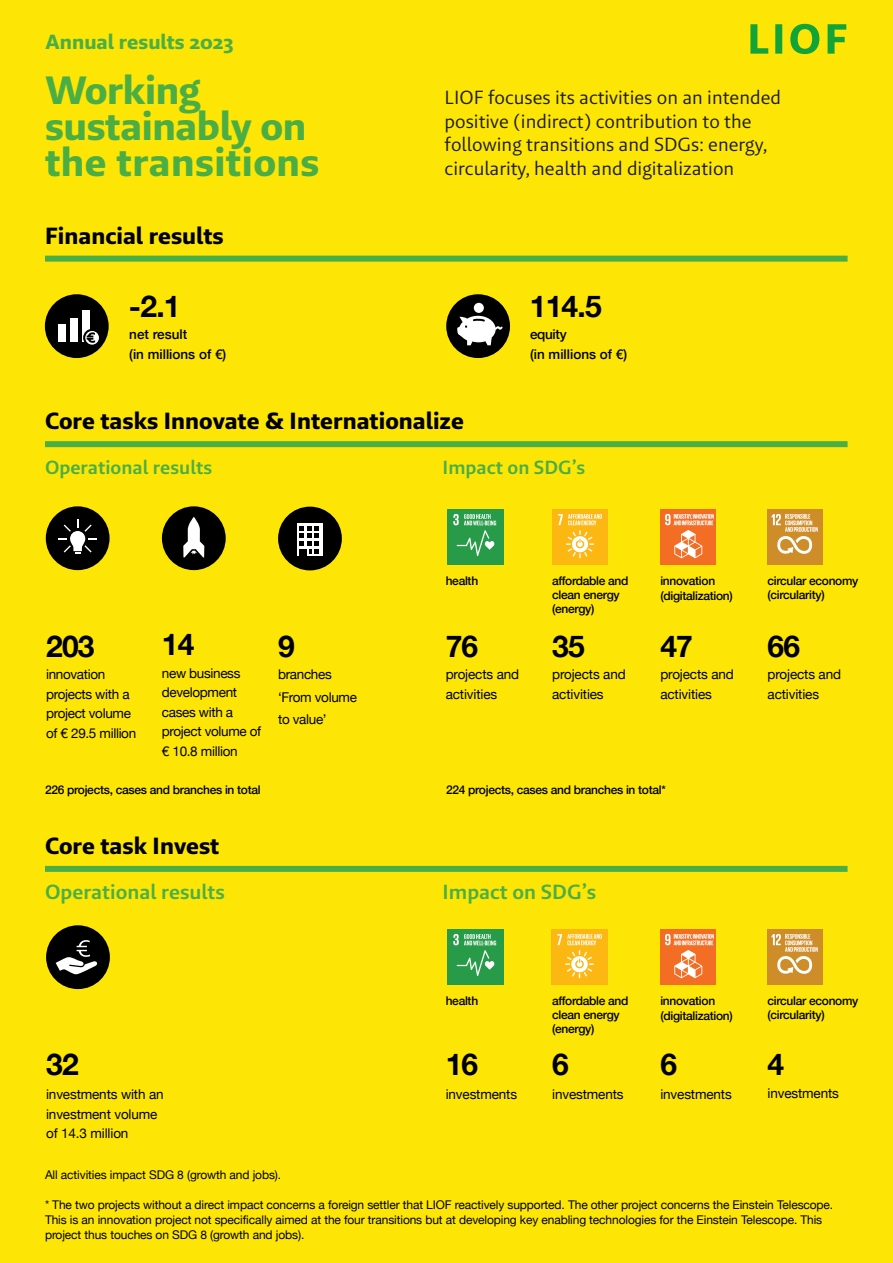
<style>
.page{position:relative;width:893px;height:1263px;background:#fde606}
.page>*{position:absolute;margin:0;border:0;box-sizing:border-box;transform-origin:0 0}
.t1{font:700 40.5px/36px "Brando Sans";letter-spacing:-.01em;color:#4bae45}
.t2{font:700 30px "Helvetica Neue";letter-spacing:-.025em;color:#000}
.t3{font:700 24px "Brando Sans";color:#000}
.t4{font:600 21px "Brando Sans";color:#4bae45}
.t5{font:700 21px "Brando Sans";color:#4bae45}
.t6{font:19.5px/23.4px "Brando Sans";color:#1d1d1b}
.t7{font:600 19.5px "Brando Sans";color:#4bae45}
.t8{font:13.5px/19.5px "Helvetica Neue";letter-spacing:-.01em;color:#000}
.t9{font:500 13.5px/19.5px "Helvetica Neue";color:#000}
.t10{font:12px/15px "Helvetica Neue";letter-spacing:-.01em;color:#000}
.t11{font:500 12px/14.4px "Helvetica Neue";letter-spacing:-.025em;color:#000}
</style>
<div class="page">
<div style="left:45px;top:256px;width:803px;height:6px;background:#4bae45"></div>
<div style="left:45px;top:441px;width:803px;height:6px;background:#4bae45"></div>
<div style="left:45px;top:866px;width:803px;height:6px;background:#4bae45"></div>
<svg style="left:750px;top:24px;width:96px;height:30px"></svg>
<div style="left:45px;top:294px;width:64px;height:64px;background:#000;border-radius:50%"></div>
<div style="left:58px;top:325px;width:8px;height:17px;background:#fff"></div>
<div style="left:82px;top:310px;width:8px;height:32px;background:#fff"></div>
<div style="left:70px;top:318px;width:8px;height:24px;background:#fff"></div>
<svg style="left:83px;top:329px;width:16px;height:16px"></svg>
<div style="left:446px;top:294px;width:64px;height:64px;background:#000;border-radius:50%"></div>
<div style="left:474px;top:303px;width:10px;height:10px;background:#fff;border-radius:50%"></div>
<svg style="left:457px;top:316px;width:46px;height:29px"></svg>
<div style="left:46px;top:925px;width:64px;height:64px;background:#000;border-radius:50%"></div>
<svg style="left:56px;top:940px;width:41px;height:34px"></svg>
<div style="left:278px;top:507px;width:64px;height:63px;background:#000;border-radius:50%"></div>
<div style="left:297px;top:523px;width:25px;height:32px;background:#fff"></div>
<div style="left:299px;top:549px;width:8px;height:6px;background:#000"></div>
<svg style="left:299px;top:526px;width:20px;height:28px"></svg>
<div style="left:162px;top:506px;width:64px;height:64px;background:#000;border-radius:50%"></div>
<svg style="left:183px;top:517px;width:21px;height:40px"></svg>
<div style="left:46px;top:506px;width:64px;height:64px;background:#000;border-radius:50%"></div>
<svg style="left:59px;top:519px;width:38px;height:35px"></svg>
<img style="left:448px;top:929px;width:55px;height:55px">
<img style="left:552px;top:929px;width:55px;height:55px">
<img style="left:660px;top:929px;width:56px;height:55px">
<img style="left:767px;top:929px;width:55px;height:55px">
<img style="left:448px;top:509px;width:55px;height:56px">
<img style="left:552px;top:509px;width:55px;height:56px">
<img style="left:660px;top:509px;width:56px;height:56px">
<img style="left:767px;top:509px;width:56px;height:56px">
<h3 class="t5" style="left:46px;top:29px;width:190px">Annual results 2023</h3>
<h1 class="t1" style="left:45px;top:72px;width:276px">Working sustainably on the transitions</h1>
<h3 class="t3" style="left:45px;top:221px;width:180px">Financial results</h3>
<h2 class="t2" style="left:129px;top:283px;width:53px">-2.1</h2>
<p class="t9" style="left:129px;top:323px;width:99px">net result<br>(in millions of €)</p>
<h3 class="t6" style="left:445px;top:86px;width:338px">LIOF focuses its activities on an intended positive (indirect) contribution to the following transitions and SDGs: energy, circularity, health and digitalization</h3>
<h2 class="t2" style="left:530px;top:283px;width:74px">114.5</h2>
<p class="t9" style="left:530px;top:323px;width:99px">equity<br>(in millions of €)</p>
<h3 class="t3" style="left:45px;top:405px;width:420px">Core tasks Innovate &amp; Internationalize</h3>
<h3 class="t7" style="left:45px;top:454px;width:169px">Operational results</h3>
<h3 class="t7" style="left:443px;top:454px;width:144px">Impact on SDG’s</h3>
<h2 class="t2" style="left:46px;top:622px;width:50px">203</h2>
<p class="t8" style="left:46px;top:665px;width:92px">innovation projects with a project volume of € 29.5 million</p>
<h2 class="t2" style="left:162px;top:621px;width:34px">14</h2>
<p class="t8" style="left:162px;top:664px;width:101px">new business development cases with a project volume of € 10.8 million</p>
<h2 class="t2" style="left:278px;top:622px;width:18px">9</h2>
<p class="t8" style="left:278px;top:664px;width:80px;line-height:22.5px">branches ‘From volume to value’</p>
<p class="t11" style="left:446px;top:572px;width:34px">health</p>
<p class="t11" style="left:552px;top:572px;width:78px">affordable and clean energy (energy)</p>
<p class="t11" style="left:660px;top:573px;width:74px">innovation (digitalization)</p>
<p class="t11" style="left:768px;top:572px;width:92px">circular economy (circularity)</p>
<h2 class="t2" style="left:446px;top:622px;width:34px">76</h2>
<p class="t8" style="left:446px;top:665px;width:75px">projects and activities</p>
<h2 class="t2" style="left:552px;top:622px;width:34px">35</h2>
<p class="t8" style="left:552px;top:665px;width:75px">projects and activities</p>
<h2 class="t2" style="left:660px;top:622px;width:34px">47</h2>
<p class="t8" style="left:660px;top:665px;width:75px">projects and activities</p>
<h2 class="t2" style="left:768px;top:622px;width:34px">66</h2>
<p class="t8" style="left:768px;top:665px;width:75px">projects and activities</p>
<p class="t11" style="left:45px;top:782px;width:217px">226 projects, cases and branches in total</p>
<p class="t11" style="left:446px;top:782px;width:221px">224 projects, cases and branches in total*</p>
<h3 class="t3" style="left:45px;top:830px;width:176px">Core task Invest</h3>
<h3 class="t4" style="left:45px;top:878px;width:181px">Operational results</h3>
<h3 class="t4" style="left:443px;top:878px;width:155px">Impact on SDG’s</h3>
<h2 class="t2" style="left:46px;top:1041px;width:34px">32</h2>
<p class="t8" style="left:46px;top:1085px;width:119px">investments with an investment volume of 14.3 million</p>
<p class="t11" style="left:446px;top:992px;width:34px">health</p>
<p class="t11" style="left:552px;top:992px;width:78px">affordable and clean energy (energy)</p>
<p class="t11" style="left:660px;top:993px;width:74px">innovation (digitalization)</p>
<p class="t11" style="left:768px;top:992px;width:92px">circular economy (circularity)</p>
<h2 class="t2" style="left:446px;top:1041px;width:34px">16</h2>
<p class="t8" style="left:446px;top:1085px;width:73px">investments</p>
<h2 class="t2" style="left:552px;top:1041px;width:18px">6</h2>
<p class="t8" style="left:552px;top:1085px;width:73px">investments</p>
<h2 class="t2" style="left:660px;top:1041px;width:18px">6</h2>
<p class="t8" style="left:660px;top:1085px;width:73px">investments</p>
<h2 class="t2" style="left:768px;top:1041px;width:18px">4</h2>
<p class="t8" style="left:768px;top:1084px;width:73px">investments</p>
<p class="t10" style="left:45px;top:1167px;width:238px">All activities impact SDG 8 (growth and jobs).</p>
<p class="t10" style="left:45px;top:1197px;width:790px">* The two projects without a direct impact concerns a foreign settler that LIOF reactively supported. The other project concerns the Einstein Telescope.<br>This is an innovation project not specifically aimed at the four transitions but at developing key enabling technologies for the Einstein Telescope. This project thus touches on SDG 8 (growth and jobs).</p>
</div>
